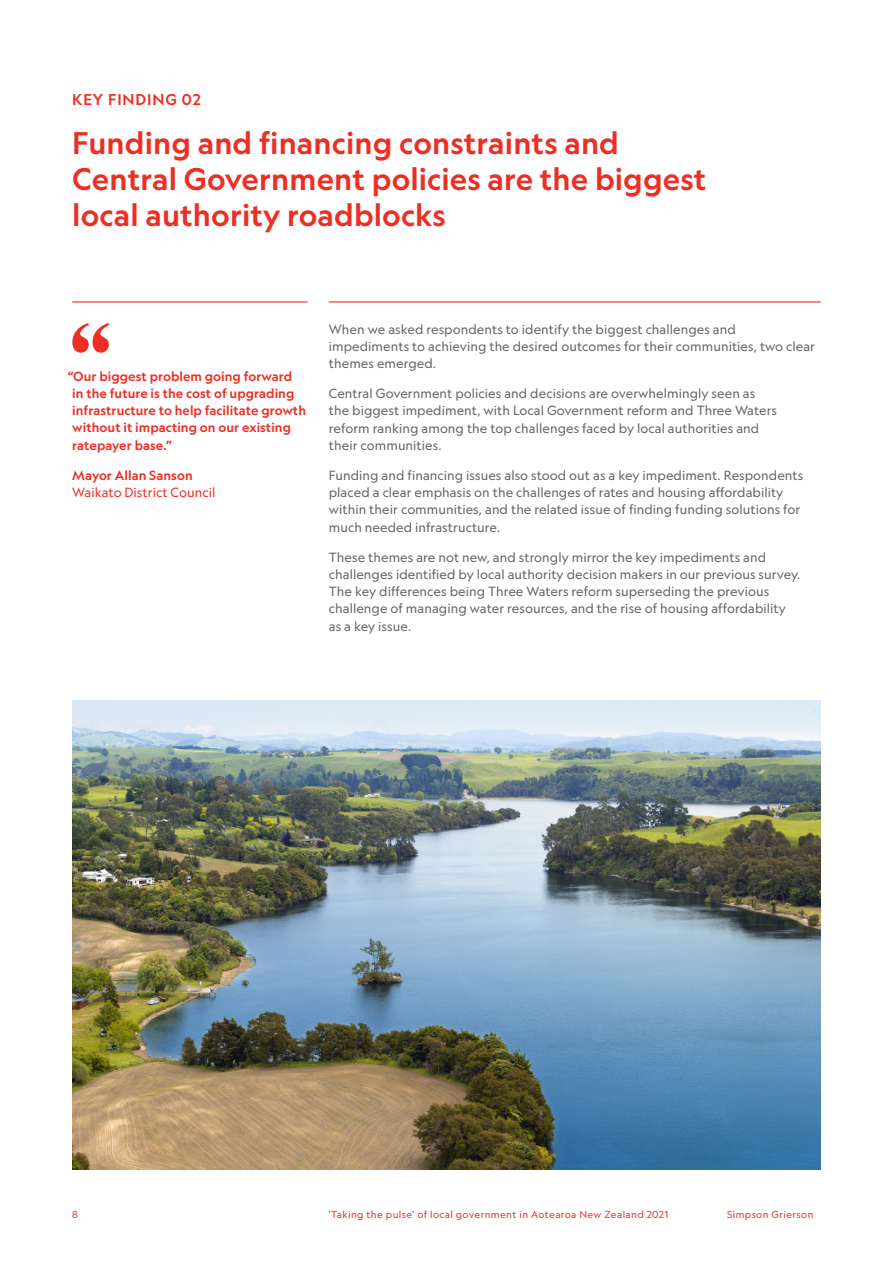
<style>
.page{position:relative;width:893px;height:1263px;background:#fff}
.page>*{position:absolute;margin:0;border:0;box-sizing:border-box;transform-origin:0 0}
.Pull_Quote{font:108px "Engravers";color:#ee2e22}
.Heading_-_Red{font:500 30px/36px "Geograph";letter-spacing:.005em;color:#ee2e22}
.Heading_-_Red-2{font:500 15px "Geograph";letter-spacing:.06em;color:#ee2e22}
.Body_Copy{font:12.75px/17.2px "Geograph";letter-spacing:.005em;color:#636366}
.Pull_Quote-2{font:500 12.75px/17.2px "Geograph";letter-spacing:.005em;color:#ee2e22}
.Pull_Quote-3{font:12.75px/17.2px "Geograph";letter-spacing:.005em;color:#ee2e22}
.t1{font:9.75px "Geograph";letter-spacing:.04em;color:#ee2e22}
.s1{font-weight:500}
</style>
<div class="page">
<img style="left:72px;top:700px;width:748px;height:469px">
<hr style="left:329px;top:301px;width:492px;height:1px;background:#ee2e22">
<hr style="left:72px;top:301px;width:236px;height:1px;background:#ee2e22">
<p class="Heading_-_Red-2" style="left:72px;top:90px;width:130px">KEY FINDING 02</p>
<p class="Heading_-_Red" style="left:72px;top:124px;width:635px">Funding and financing constraints and<br>Central Government policies are the biggest local authority roadblocks</p>
<p class="Pull_Quote" style="left:58px;top:297px;width:66px">“</p>
<p class="Pull_Quote-2" style="left:72px;top:367px;width:235px;text-indent:-5px">“Our biggest problem going forward in the future is the cost of upgrading infrastructure to help facilitate growth without it impacting on our existing ratepayer base.”</p>
<p class="Pull_Quote-3" style="left:72px;top:466px;width:145px"><span class="s1">Mayor Allan Sanson<br></span>Waikato District Council</p>
<p class="Body_Copy" style="left:329px;top:320px;width:488px">When we asked respondents to identify the biggest challenges and impediments to achieving the desired outcomes for their communities, two clear themes emerged.</p>
<p class="Body_Copy" style="left:329px;top:385px;width:450px">Central Government policies and decisions are overwhelmingly seen as the biggest impediment, with Local Government reform and Three Waters reform ranking among the top challenges faced by local authorities and their communities.</p>
<p class="Body_Copy" style="left:329px;top:466px;width:476px">Funding and financing issues also stood out as a key impediment. Respondents placed a clear emphasis on the challenges of rates and housing affordability within their communities, and the related issue of finding funding solutions for much needed infrastructure.</p>
<p class="Body_Copy" style="left:329px;top:548px;width:473px">These themes are not new, and strongly mirror the key impediments and challenges identified by local authority decision makers in our previous survey.<br>The key differences being Three Waters reform superseding the previous challenge of managing water resources, and the rise of housing affordability as a key issue.</p>
<p class="t1" style="left:72px;top:1208px;width:7px">8</p>
<p class="t1" style="left:329px;top:1208px;width:341px">'Taking the pulse' of local government in Aotearoa New Zealand 2021</p>
<p class="t1" style="left:727px;top:1208px;width:88px">Simpson Grierson</p>
</div>
